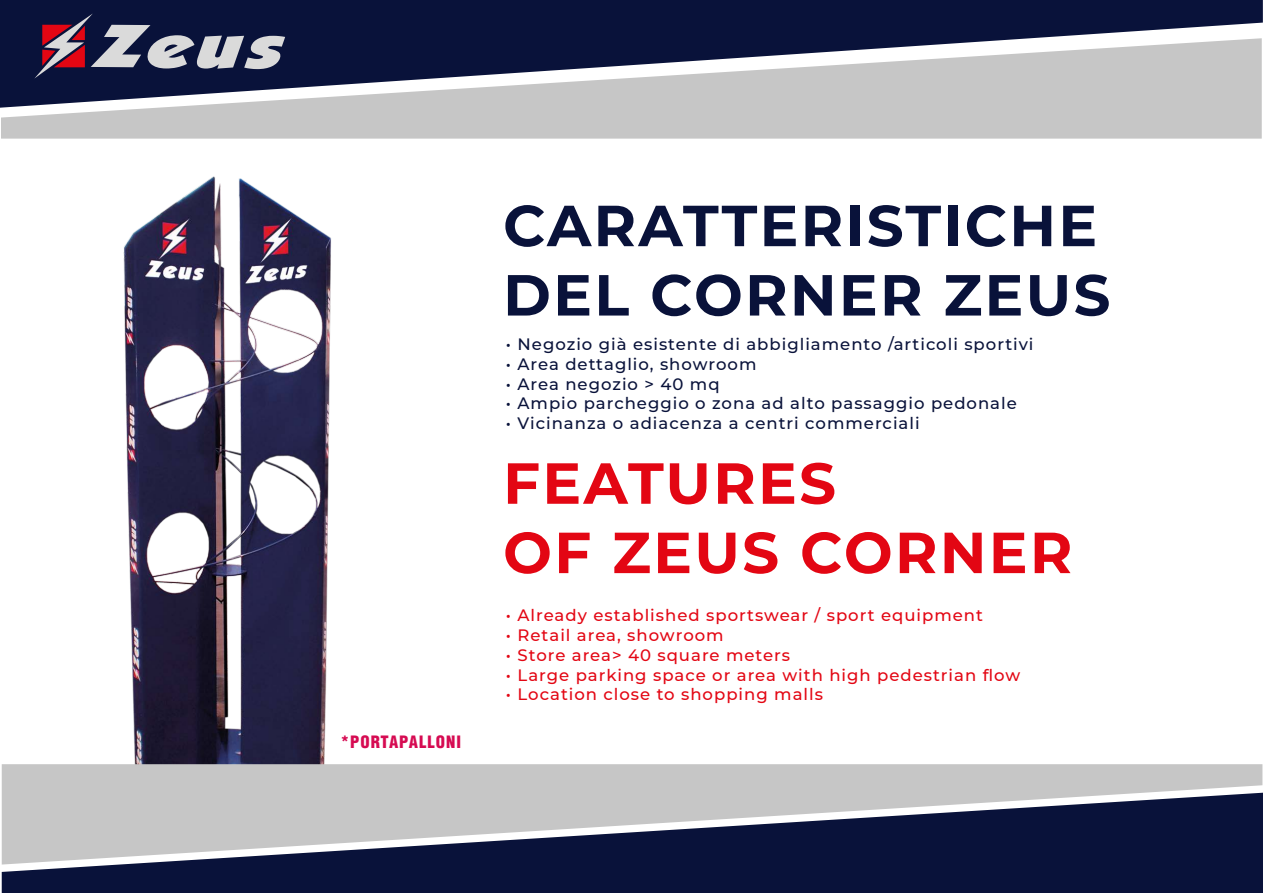
<style>
.page{position:relative;width:1263px;height:893px;background:#fff}
.page>*{position:absolute;margin:0;border:0;box-sizing:border-box;transform-origin:0 0}
.t1{font:700 57.75px/69.3px "Montserrat";letter-spacing:.04em;color:#09123a}
.t2{font:700 57.75px/69.3px "Montserrat";letter-spacing:.04em;color:#e30613}
.t3{font:900 condensed 16.65px "Helvetica";letter-spacing:.06em;color:#d60b52}
.t4{font:500 16.5px "Montserrat";letter-spacing:.06em;color:#09123a}
.t5{font:500 16.5px "Montserrat";letter-spacing:.06em;color:#e30613}
</style>
<div class="page">
<img style="left:123px;top:176px;width:208px;height:588px">
<div style="left:1px;top:108px;width:1261px;height:31px;background:#c6c6c6"></div>
<svg style="left:0;top:0;width:1263px;height:108px;background:#656a80"></svg>
<svg style="left:34px;top:13px;width:251px;height:66px;background:#524c67"></svg>
<div style="left:2px;top:793px;width:1261px;height:100px;background:#09123a"></div>
<svg style="left:2px;top:764px;width:1260px;height:100px;background:#8d909d"></svg>
<p class="t3" style="left:341px;top:731px;width:122px">*PORTAPALLONI</p>
<h1 class="t1" style="left:503px;top:188px;width:609px">CARATTERISTICHE<br>DEL CORNER ZEUS</h1>
<p class="t4" style="left:506px;top:333px;width:529px">• Negozio già esistente di abbigliamento /articoli sportivi</p>
<p class="t4" style="left:506px;top:352px;width:252px">• Area dettaglio, showroom</p>
<p class="t4" style="left:506px;top:372px;width:215px">• Area negozio &gt; 40 mq</p>
<p class="t4" style="left:506px;top:392px;width:512px">• Ampio parcheggio o zona ad alto passaggio pedonale</p>
<p class="t4" style="left:506px;top:412px;width:415px">• Vicinanza o adiacenza a centri commerciali</p>
<h1 class="t2" style="left:503px;top:446px;width:571px">FEATURES<br>OF ZEUS CORNER</h1>
<p class="t5" style="left:506px;top:604px;width:478px">• Already established sportswear / sport equipment</p>
<p class="t5" style="left:506px;top:624px;width:219px">• Retail area, showroom</p>
<p class="t5" style="left:506px;top:643px;width:286px">• Store area&gt; 40 square meters</p>
<p class="t5" style="left:506px;top:663px;width:516px">• Large parking space or area with high pedestrian flow</p>
<p class="t5" style="left:506px;top:683px;width:319px">• Location close to shopping malls</p>
</div>
